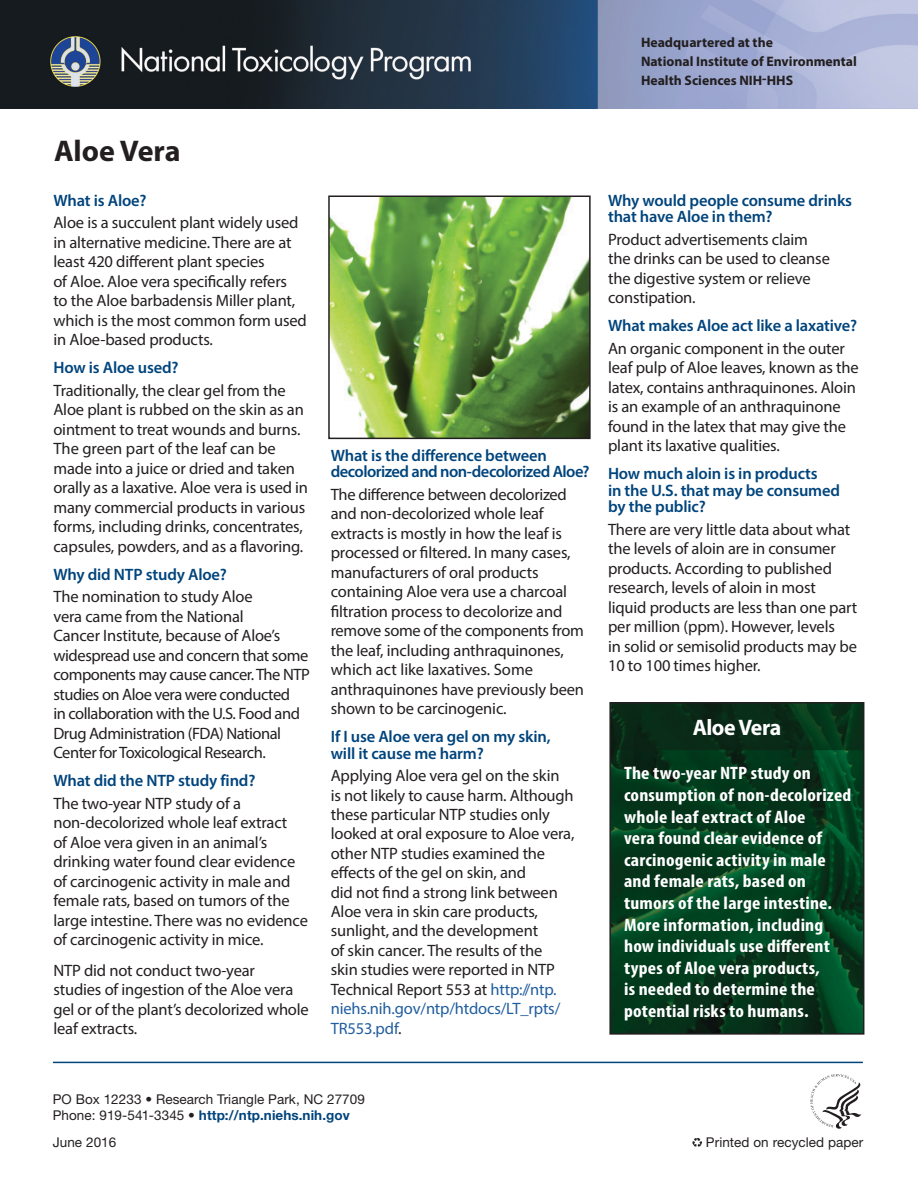
<style>
.page{position:relative;width:918px;height:1188px;background:#fff}
.page>*{position:absolute;margin:0;border:0;box-sizing:border-box;transform-origin:0 0}
.t1{font:700 30px "Myriad Pro";letter-spacing:-.005em;color:#231f20}
.t2{font:700 22.5px "Myriad Pro";letter-spacing:-.025em;color:#fff}
.t3{font:700 condensed 18px/21.6px "Myriad Pro";letter-spacing:.01em;color:#fff;scale:1.1 1}
.Text1-11_13_Myriad_P{font:16.5px/19.5px "Myriad Pro";letter-spacing:-.01em;color:#231f20}
.Subhead-11_11_Myriad{font:16.5px/19.5px "Myriad Pro";letter-spacing:-.01em;color:#231f20}
.t4{font:600 16.5px/16.5px "Myriad Pro";letter-spacing:-.01em;color:#00447c}
.Text1-11_13_Myriad_P-2{font:16.5px/19.5px "Myriad Pro";letter-spacing:-.03em;color:#231f20}
.t5{font:16.5px/19.4px "Myriad Pro";letter-spacing:-.01em;color:#215e9f}
.t6{font:700 13.8px/18.9px "Myriad Pro";color:#231f20}
.t7{font:13.5px "Helvetica Neue LT Std";letter-spacing:.005em;color:#231f20}
.t8{font:700 13.5px "Helvetica Neue LT Std";letter-spacing:.005em;color:#00447c}
.s1{color:#215e9f}
.s2{color:#231f20}
.s3{font-weight:400;color:#231f20}
</style>
<div class="page">
<img style="left:0;top:0;width:918px;height:108px">
<svg style="left:692px;top:1138px;width:10px;height:9px"></svg>
<hr style="left:53px;top:1062px;width:810px;height:1px;background:#00447c">
<img style="left:612px;top:705px;width:249px;height:327px">
<div style="left:609px;top:702px;width:255px;height:333px;border:2px solid #231f20"></div>
<img style="left:331px;top:199px;width:257px;height:237px">
<div style="left:328px;top:196px;width:263px;height:243px;border:2px solid #231f20"></div>
<svg style="left:810px;top:1074px;width:52px;height:55px"></svg>
<p class="t6" style="left:641px;top:33px;width:217px">Headquartered at the<br>National Institute of Environmental<br>Health Sciences NIH-HHS</p>
<h1 class="t1" style="left:54px;top:132px;width:128px">Aloe Vera</h1>
<h2 class="t4" style="left:53px;top:192px;width:95px">What is Aloe?</h2>
<p class="Text1-11_13_Myriad_P" style="left:53px;top:213px;width:255px">Aloe is a succulent plant widely used in alternative medicine. There are at least 420 different plant species<br>of Aloe. Aloe vera specifically refers<br>to the Aloe barbadensis Miller plant, which is the most common form used in Aloe-based products.</p>
<h2 class="t4" style="left:53px;top:359px;width:127px">How is Aloe used?</h2>
<p class="Text1-11_13_Myriad_P" style="left:53px;top:380px;width:256px">Traditionally, the clear gel from the Aloe plant is rubbed on the skin as an ointment to treat wounds and burns.<br>The green part of the leaf can be made into a juice or dried and taken orally as a laxative. Aloe vera is used in many commercial products in various forms, including drinks, concentrates, capsules, powders, and as a flavoring.</p>
<h2 class="t4" style="left:53px;top:566px;width:175px">Why did NTP study Aloe?</h2>
<p class="Text1-11_13_Myriad_P-2" style="left:53px;top:587px;width:258px">The nomination to study Aloe<br>vera came from the National<br>Cancer Institute, because of Aloe’s widespread use and concern that some components may cause cancer. The NTP studies on Aloe vera were conducted<br>in collaboration with the U.S. Food and Drug Administration (FDA) National Center for Toxicological Research.</p>
<h2 class="t4" style="left:53px;top:772px;width:204px">What did the NTP study find?</h2>
<p class="Text1-11_13_Myriad_P" style="left:53px;top:793px;width:256px">The two-year NTP study of a non-decolorized whole leaf extract<br>of Aloe vera given in an animal’s drinking water found clear evidence of carcinogenic activity in male and female rats, based on tumors of the large intestine. There was no evidence of carcinogenic activity in mice.</p>
<p class="Text1-11_13_Myriad_P" style="left:53px;top:960px;width:257px">NTP did not conduct two-year<br>studies of ingestion of the Aloe vera gel or of the plant’s decolorized whole leaf extracts.</p>
<h2 class="t4" style="left:331px;top:447px;width:260px">What is the difference between decolorized and non-decolorized Aloe?</h2>
<p class="Subhead-11_11_Myriad" style="left:331px;top:484px;width:255px">The difference between decolorized and non-decolorized whole leaf extracts is mostly in how the leaf is processed or filtered. In many cases, manufacturers of oral products containing Aloe vera use a charcoal filtration process to decolorize and remove some of the components from the leaf, including anthraquinones, which act like laxatives. Some anthraquinones have previously been shown to be carcinogenic.</p>
<h2 class="t4" style="left:331px;top:728px;width:222px">If I use Aloe vera gel on my skin, will it cause me harm?</h2>
<p class="Text1-11_13_Myriad_P" style="left:331px;top:766px;width:245px">Applying Aloe vera gel on the skin<br>is not likely to cause harm. Although these particular NTP studies only looked at oral exposure to Aloe vera, other NTP studies examined the effects of the gel on skin, and<br>did not find a strong link between Aloe vera in skin care products, sunlight, and the development<br>of skin cancer. The results of the<br>skin studies were reported in NTP Technical Report 553 at <span class="s1">http://ntp.</span></p>
<p class="t5" style="left:331px;top:999px;width:231px">niehs.nih.gov/ntp/htdocs/LT_rpts/<br>TR553.pdf<span class="s2">.</span></p>
<h2 class="t4" style="left:608px;top:192px;width:246px">Why would people consume drinks that have Aloe in them?</h2>
<p class="Text1-11_13_Myriad_P" style="left:608px;top:229px;width:223px">Product advertisements claim the drinks can be used to cleanse the digestive system or relieve constipation.</p>
<h2 class="t4" style="left:608px;top:317px;width:251px">What makes Aloe act like a laxative?</h2>
<p class="Text1-11_13_Myriad_P" style="left:608px;top:338px;width:252px">An organic component in the outer leaf pulp of Aloe leaves, known as the latex, contains anthraquinones. Aloin is an example of an anthraquinone found in the latex that may give the plant its laxative qualities.</p>
<h2 class="t4" style="left:608px;top:465px;width:234px">How much aloin is in products<br>in the U.S. that may be consumed by the public?</h2>
<p class="Text1-11_13_Myriad_P" style="left:608px;top:519px;width:251px">There are very little data about what the levels of aloin are in consumer products. According to published research, levels of aloin in most liquid products are less than one part per million (ppm). However, levels<br>in solid or semisolid products may be 10 to 100 times higher.</p>
<h2 class="t2" style="left:693px;top:712px;width:90px">Aloe Vera</h2>
<p class="t3" style="left:624px;top:762px;width:208px">The two-year NTP study on consumption of non-decolorized whole leaf extract of Aloe<br>vera found clear evidence of carcinogenic activity in male and female rats, based on tumors of the large intestine.<br>More information, including how individuals use different types of Aloe vera products,<br>is needed to determine the potential risks to humans.</p>
<p class="t7" style="left:53px;top:1091px;width:314px">PO Box 12233 • Research Triangle Park, NC 27709</p>
<p class="t8" style="left:53px;top:1107px;width:299px"><span class="s3">Phone: 919-541-3345 •</span> http://ntp.niehs.nih.gov</p>
<p class="t7" style="left:53px;top:1134px;width:65px">June 2016</p>
<p class="t7" style="left:706px;top:1134px;width:159px">Printed on recycled paper</p>
</div>
